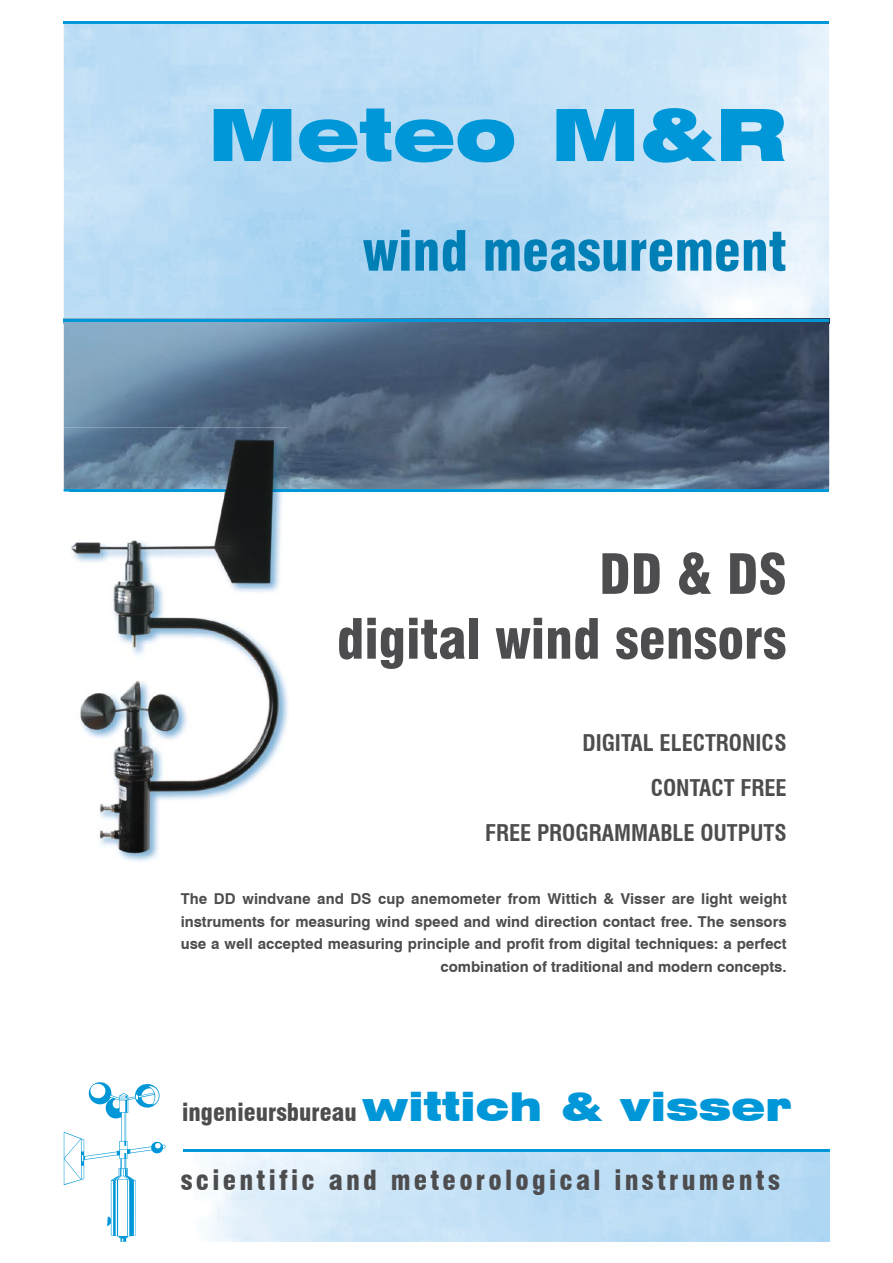
<style>
.page{position:relative;width:893px;height:1263px;background:#fff}
.page>*{position:absolute;margin:0;border:0;box-sizing:border-box;transform-origin:0 0}
.t1{font:900 expanded 72px "Swiss 721 BT";color:#0097d8}
.t2{font:900 condensed 54px/64.8px "Swiss 721 BT";color:#4d4d4f;text-align:right}
.t3{font:900 condensed 54px "Swiss 721 BT";color:#007fb6}
.t4{font:900 condensed 27px "Swiss 721 BT";letter-spacing:.12em;color:#4d4d4f}
.t5{font:900 condensed 24px "Swiss 721 BT";color:#4d4d4f}
.t6{font:700 condensed 22.5px/45px "Swiss 721 BT";color:#4d4d4f;text-align:right}
.t7{font:700 15px/22.5px "Swiss 721 BT";color:#4d4d4f;text-align:right}
.s1{font-stretch:expanded;font-size:39px;color:#0097d8}
</style>
<div class="page">
<img style="left:183px;top:1151px;width:646px;height:91px">
<img style="left:64px;top:24px;width:765px;height:465px">
<hr style="left:64px;top:21px;width:765px;height:3px;background:#0097d8">
<svg style="left:64px;top:1082px;width:102px;height:160px"></svg>
<img style="left:64px;top:321px;width:765px;height:2px">
<hr style="left:64px;top:489px;width:765px;height:2px;background:#0097d8">
<hr style="left:64px;top:319px;width:765px;height:2px;background:#0097d8">
<hr style="left:183px;top:1149px;width:646px;height:2px;background:#0097d8">
<img style="left:64px;top:427px;width:225px;height:62px">
<img style="left:69px;top:436px;width:220px;height:426px">
<h1 class="t1" style="left:208px;top:92px;width:580px">Meteo M&amp;R</h1>
<h2 class="t3" style="left:363px;top:219px;width:425px">wind measurement</h2>
<h2 class="t2" style="left:337px;top:542px;width:451px">DD &amp; DS<br>digital wind sensors</h2>
<h3 class="t6" style="left:485px;top:720px;width:303px">DIGITAL ELECTRONICS<br>CONTACT FREE<br>FREE PROGRAMMABLE OUTPUTS</h3>
<p class="t7" style="left:181px;top:888px;width:608px">The DD windvane and DS cup anemometer from Wittich &amp; Visser are light weight instruments for measuring wind speed and wind direction contact free. The sensors use a well accepted measuring principle and profit from digital techniques: a perfect combination of traditional and modern concepts.</p>
<h3 class="t5" style="left:182px;top:1098px;width:611px">ingenieursbureau <span class="s1">wittich &amp; visser</span></h3>
<h3 class="t4" style="left:181px;top:1164px;width:601px">scientific and meteorological instruments</h3>
</div>
